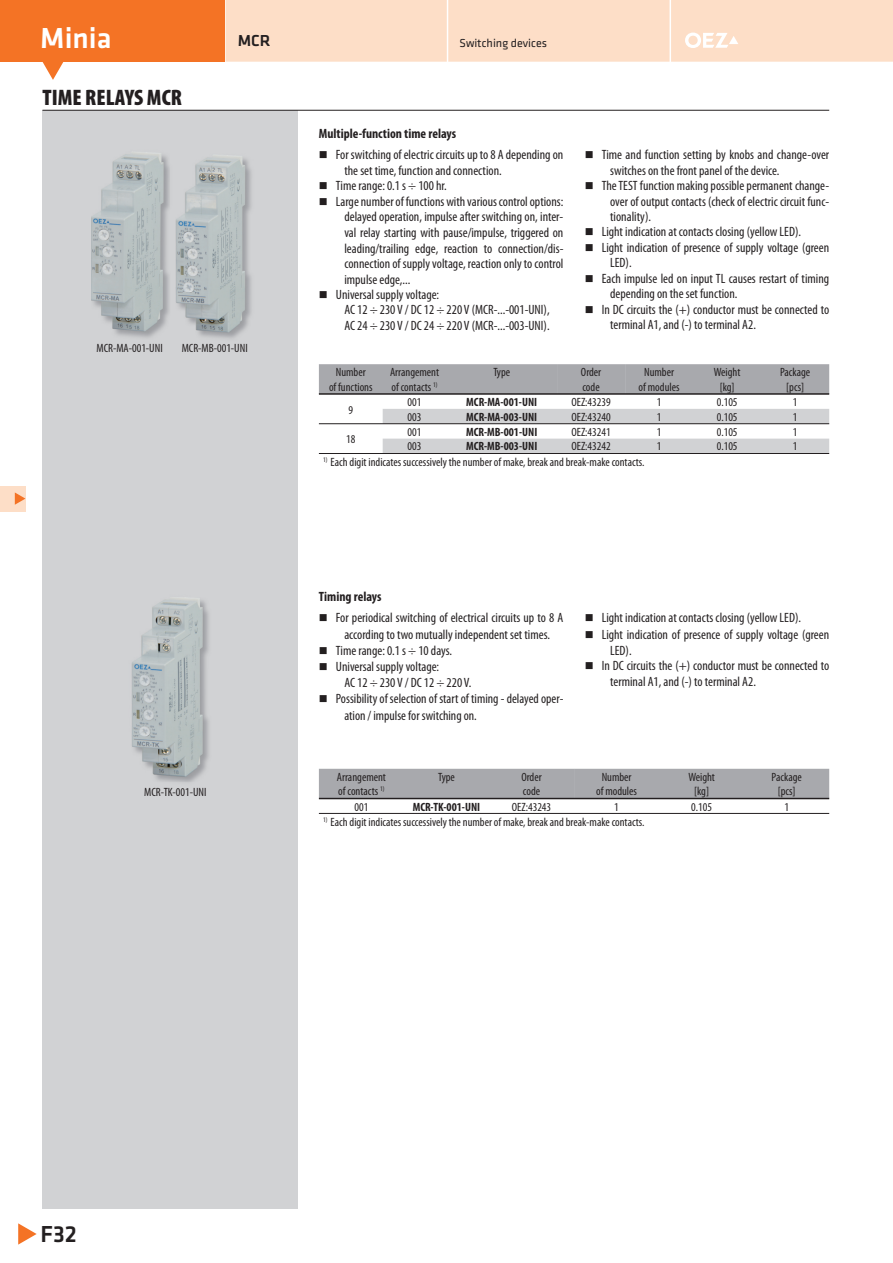
<style>
.page{position:relative;width:893px;height:1263px;background:#fff}
.page>*{position:absolute;margin:0;border:0;box-sizing:border-box;transform-origin:0 0}
.t1{font:500 30px "Klavika";color:#fff}
.t2{font:500 24px "Klavika";color:#231f20}
.t3{font:900 condensed 22.5px "Myriad Pro";color:#231f20}
.t4{font:500 16.5px "Klavika";color:#231f20}
.t5{font:condensed 13.5px "Myriad Pro";color:#231f20}
.t6{font:700 condensed 13.5px "Myriad Pro";color:#231f20}
.t7{font:condensed 12px "Myriad Pro";color:#231f20}
.t8{font:700 condensed 12px "Myriad Pro";color:#231f20}
.t9{font:12px "Klavika";color:#231f20}
</style>
<div class="page">
<div style="left:42px;top:110px;width:256px;height:1099px;background:#d1d2d4"></div>
<div style="left:0;top:0;width:224px;height:62px;background:#f47325"></div>
<svg style="left:42px;top:62px;width:22px;height:18px"></svg>
<svg style="left:18px;top:1223px;width:19px;height:22px"></svg>
<div style="left:226px;top:0;width:667px;height:62px;background:#fddec7"></div>
<div style="left:0;top:486px;width:25px;height:25px;background:#fddec7"></div>
<svg style="left:15px;top:492px;width:10px;height:13px"></svg>
<hr style="left:42px;top:110px;width:787px;height:1px;background:#231f20">
<img style="left:91px;top:154px;width:79px;height:184px">
<img style="left:176px;top:157px;width:75px;height:181px">
<img style="left:132px;top:600px;width:77px;height:181px">
<div style="left:319px;top:364px;width:510px;height:29px;background:#a8a9ad"></div>
<svg style="left:383px;top:409px;width:446px;height:44px"></svg>
<hr style="left:319px;top:453px;width:510px;height:1px;background:#231f20">
<hr style="left:319px;top:423px;width:510px;height:1px;background:#231f20">
<hr style="left:319px;top:393px;width:510px;height:2px;background:#231f20">
<div style="left:319px;top:769px;width:510px;height:29px;background:#a8a9ad"></div>
<hr style="left:319px;top:813px;width:510px;height:1px;background:#231f20">
<hr style="left:319px;top:798px;width:510px;height:1px;background:#231f20">
<h1 class="t1" style="left:40px;top:20px;width:73px">Minia</h1>
<h3 class="t3" style="left:42px;top:89px;width:141px">TIME RELAYS MCR</h3>
<p class="t4" style="left:238px;top:31px;width:34px">MCR</p>
<p class="t7" style="left:97px;top:344px;width:68px">MCR-MA-001-UNI</p>
<p class="t7" style="left:182px;top:344px;width:68px">MCR-MB-001-UNI</p>
<p class="t9" style="left:459px;top:39px;width:89px">Switching devices</p>
<p class="t6" style="left:319px;top:128px;width:139px">Multiple-function time relays</p>
<p class="t5" style="left:336px;top:150px;width:229px">For switching of electric circuits up to 8 A depending on</p>
<p class="t5" style="left:344px;top:165px;width:159px">the set time, function and connection.</p>
<p class="t5" style="left:336px;top:180px;width:112px">Time range: 0.1 s ÷ 100 hr.</p>
<p class="t5" style="left:336px;top:196px;width:229px">Large number of functions with various control options:</p>
<p class="t5" style="left:344px;top:211px;width:220px">delayed operation, impulse after switching on, inter-</p>
<p class="t5" style="left:344px;top:228px;width:220px">val relay starting with pause/impulse, triggered on</p>
<p class="t5" style="left:344px;top:243px;width:220px">leading/trailing edge, reaction to connection/dis-</p>
<p class="t5" style="left:344px;top:258px;width:221px">connection of supply voltage, reaction only to control</p>
<p class="t5" style="left:344px;top:274px;width:68px">impulse edge,...</p>
<p class="t5" style="left:336px;top:289px;width:105px">Universal supply voltage:</p>
<p class="t5" style="left:344px;top:305px;width:207px">AC 12 ÷ 230 V / DC 12 ÷ 220 V (MCR-...-001-UNI),</p>
<p class="t5" style="left:344px;top:320px;width:207px">AC 24 ÷ 230 V / DC 24 ÷ 220 V (MCR-...-003-UNI).</p>
<p class="t5" style="left:602px;top:150px;width:229px">Time and function setting by knobs and change-over</p>
<p class="t5" style="left:610px;top:165px;width:171px">switches on the front panel of the device.</p>
<p class="t5" style="left:602px;top:180px;width:229px">The TEST function making possible permanent change-</p>
<p class="t5" style="left:610px;top:196px;width:220px">over of output contacts (check of electric circuit func-</p>
<p class="t5" style="left:610px;top:211px;width:42px">tionality).</p>
<p class="t5" style="left:602px;top:227px;width:201px">Light indication at contacts closing (yellow LED).</p>
<p class="t5" style="left:602px;top:242px;width:229px">Light indication of presence of supply voltage (green</p>
<p class="t5" style="left:610px;top:258px;width:23px">LED).</p>
<p class="t5" style="left:602px;top:273px;width:229px">Each impulse led on input TL causes restart of timing</p>
<p class="t5" style="left:610px;top:289px;width:129px">depending on the set function.</p>
<p class="t5" style="left:602px;top:304px;width:229px">In DC circuits the (+) conductor must be connected to</p>
<p class="t5" style="left:610px;top:319px;width:147px">terminal A1, and (-) to terminal A2.</p>
<p class="t7" style="left:336px;top:368px;width:31px">Number</p>
<p class="t7" style="left:390px;top:368px;width:51px">Arrangement</p>
<p class="t7" style="left:493px;top:368px;width:18px">Type</p>
<p class="t7" style="left:581px;top:368px;width:22px">Order</p>
<p class="t7" style="left:644px;top:368px;width:31px">Number</p>
<p class="t7" style="left:714px;top:368px;width:28px">Weight</p>
<p class="t7" style="left:780px;top:368px;width:32px">Package</p>
<p class="t7" style="left:329px;top:382px;width:45px">of functions</p>
<p class="t7" style="left:391px;top:382px;width:48px">of contacts <sup>1)</sup></p>
<p class="t7" style="left:582px;top:382px;width:19px">code</p>
<p class="t7" style="left:639px;top:382px;width:42px">of modules</p>
<p class="t7" style="left:720px;top:382px;width:16px">[kg]</p>
<p class="t7" style="left:786px;top:382px;width:19px">[pcs]</p>
<p class="t7" style="left:348px;top:405px;width:6px">9</p>
<p class="t7" style="left:408px;top:398px;width:15px">001</p>
<p class="t8" style="left:466px;top:398px;width:72px">MCR-MA-001-UNI</p>
<p class="t7" style="left:571px;top:398px;width:41px">OEZ:43239</p>
<p class="t7" style="left:657px;top:398px;width:6px">1</p>
<p class="t7" style="left:717px;top:398px;width:22px">0.105</p>
<p class="t7" style="left:793px;top:398px;width:6px">1</p>
<p class="t7" style="left:408px;top:412px;width:15px">003</p>
<p class="t8" style="left:466px;top:412px;width:72px">MCR-MA-003-UNI</p>
<p class="t7" style="left:571px;top:412px;width:41px">OEZ:43240</p>
<p class="t7" style="left:657px;top:412px;width:6px">1</p>
<p class="t7" style="left:717px;top:412px;width:22px">0.105</p>
<p class="t7" style="left:793px;top:412px;width:6px">1</p>
<p class="t7" style="left:408px;top:427px;width:15px">001</p>
<p class="t8" style="left:466px;top:427px;width:73px">MCR-MB-001-UNI</p>
<p class="t7" style="left:571px;top:427px;width:41px">OEZ:43241</p>
<p class="t7" style="left:657px;top:427px;width:6px">1</p>
<p class="t7" style="left:717px;top:427px;width:22px">0.105</p>
<p class="t7" style="left:793px;top:427px;width:6px">1</p>
<p class="t7" style="left:408px;top:442px;width:15px">003</p>
<p class="t8" style="left:466px;top:442px;width:73px">MCR-MB-003-UNI</p>
<p class="t7" style="left:571px;top:442px;width:41px">OEZ:43242</p>
<p class="t7" style="left:657px;top:442px;width:6px">1</p>
<p class="t7" style="left:717px;top:442px;width:22px">0.105</p>
<p class="t7" style="left:793px;top:442px;width:6px">1</p>
<p class="t7" style="left:323px;top:457px;width:323px"><sup>1)</sup> Each digit indicates successively the number of make, break and break-make contacts.</p>
<p class="t7" style="left:346px;top:435px;width:11px">18</p>
<p class="t7" style="left:144px;top:787px;width:64px">MCR-TK-001-UNI</p>
<p class="t6" style="left:319px;top:592px;width:64px">Timing relays</p>
<p class="t5" style="left:336px;top:613px;width:229px">For periodical switching of electrical circuits up to 8 A</p>
<p class="t5" style="left:344px;top:629px;width:207px">according to two mutually independent set times.</p>
<p class="t5" style="left:336px;top:645px;width:118px">Time range: 0.1 s ÷ 10 days.</p>
<p class="t5" style="left:336px;top:661px;width:105px">Universal supply voltage:</p>
<p class="t5" style="left:344px;top:678px;width:128px">AC 12 ÷ 230 V / DC 12 ÷ 220 V.</p>
<p class="t5" style="left:336px;top:694px;width:229px">Possibility of selection of start of timing - delayed oper-</p>
<p class="t5" style="left:344px;top:710px;width:134px">ation / impulse for switching on.</p>
<p class="t5" style="left:602px;top:613px;width:201px">Light indication at contacts closing (yellow LED).</p>
<p class="t5" style="left:602px;top:629px;width:229px">Light indication of presence of supply voltage (green</p>
<p class="t5" style="left:610px;top:645px;width:23px">LED).</p>
<p class="t5" style="left:602px;top:661px;width:229px">In DC circuits the (+) conductor must be connected to</p>
<p class="t5" style="left:610px;top:676px;width:147px">terminal A1, and (-) to terminal A2.</p>
<p class="t7" style="left:337px;top:772px;width:51px">Arrangement</p>
<p class="t7" style="left:438px;top:772px;width:18px">Type</p>
<p class="t7" style="left:521px;top:772px;width:22px">Order</p>
<p class="t7" style="left:602px;top:772px;width:31px">Number</p>
<p class="t7" style="left:688px;top:772px;width:28px">Weight</p>
<p class="t7" style="left:771px;top:772px;width:32px">Package</p>
<p class="t7" style="left:338px;top:787px;width:48px">of contacts <sup>1)</sup></p>
<p class="t7" style="left:523px;top:787px;width:19px">code</p>
<p class="t7" style="left:596px;top:787px;width:42px">of modules</p>
<p class="t7" style="left:694px;top:787px;width:16px">[kg]</p>
<p class="t7" style="left:778px;top:787px;width:19px">[pcs]</p>
<p class="t7" style="left:354px;top:802px;width:15px">001</p>
<p class="t8" style="left:413px;top:802px;width:69px">MCR-TK-001-UNI</p>
<p class="t7" style="left:512px;top:802px;width:41px">OEZ:43243</p>
<p class="t7" style="left:614px;top:802px;width:6px">1</p>
<p class="t7" style="left:691px;top:802px;width:22px">0.105</p>
<p class="t7" style="left:784px;top:802px;width:6px">1</p>
<p class="t7" style="left:323px;top:817px;width:323px"><sup>1)</sup> Each digit indicates successively the number of make, break and break-make contacts.</p>
<h2 class="t2" style="left:41px;top:1219px;width:38px">F32</h2>
</div>
